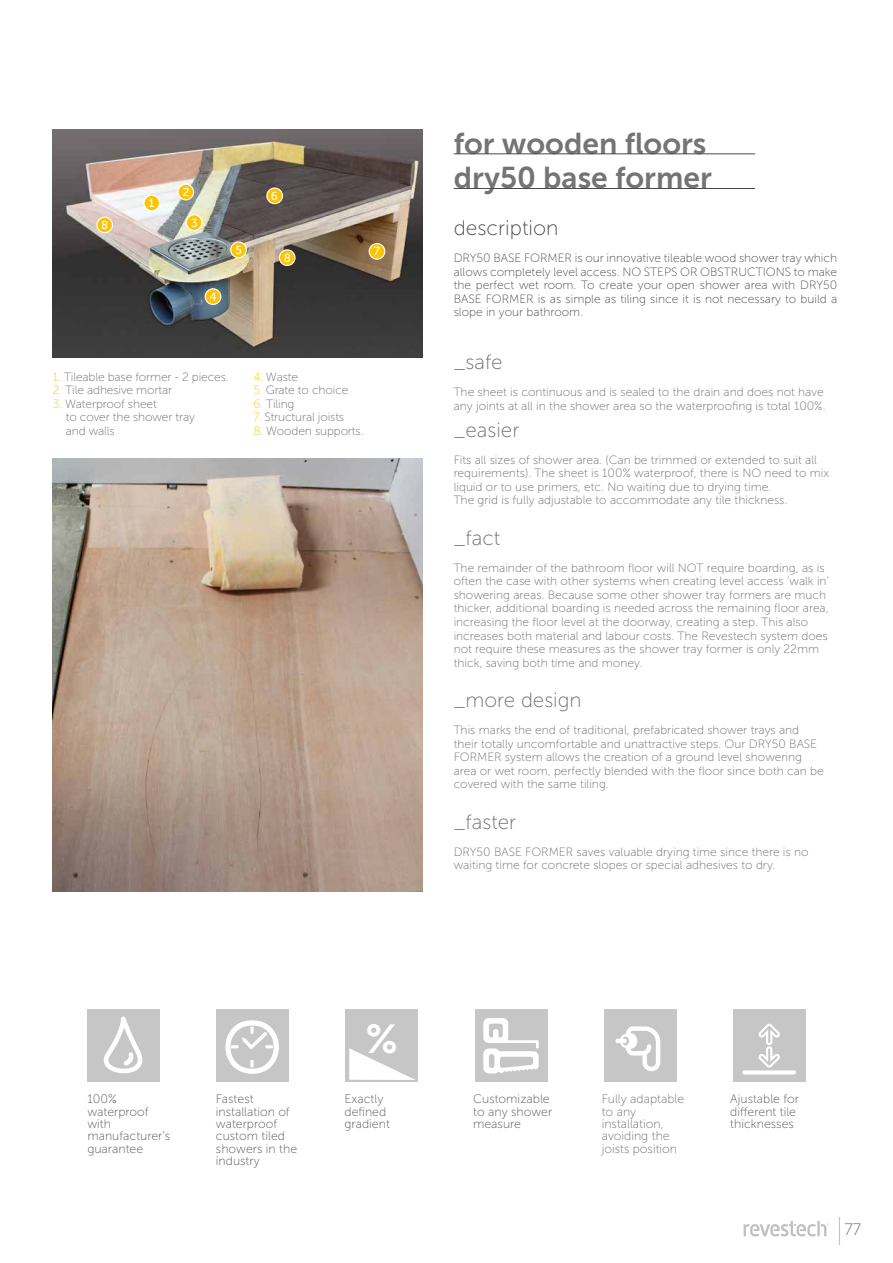
<style>
.page{position:relative;width:893px;height:1263px;background:#fff}
.page>*{position:absolute;margin:0;border:0;box-sizing:border-box;transform-origin:0 0}
.t1{font:40.35px "Museo Sans 700";color:#fff}
.t2{font:30px/34.5px "Museo Sans 700";color:#757474}
.t3{font:21px "Museo Sans 100";color:#4a4a49}
.t4{font:20.55px "Museo Sans 100";color:#706f6f}
.t5{font:16.5px "Museo Sans 100";color:#646363}
.t6{font:12.3px/12.3px "Museo Sans 100";color:#575756}
.t7{font:12.3px/12.3px "Museo Sans 100";color:#706f6f}
.t8{font:12px/13.5px "Museo Sans 100";color:#706f6f}
.t9{font:12px/13.5px "Museo Sans 100";color:#4a4a49;text-align:justify}
.t10{font:11.7px "Museo Sans 500";color:#fff}
.s1{color:#fdc400}
</style>
<div class="page">
<svg style="left:744px;top:1221px;width:85px;height:15px"></svg>
<svg style="left:839px;top:1217px;width:1px;height:28px"></svg>
<hr style="left:454px;top:153px;width:301px;height:1px;background:#4a4a49">
<hr style="left:454px;top:188px;width:301px;height:1px;background:#4a4a49">
<img style="left:53px;top:459px;width:370px;height:433px">
<div style="left:87px;top:1009px;width:73px;height:73px;background:#c6c6c6"></div>
<div style="left:216px;top:1009px;width:73px;height:73px;background:#c6c6c6"></div>
<div style="left:346px;top:1009px;width:72px;height:73px;background:#c6c6c6"></div>
<div style="left:475px;top:1009px;width:72px;height:73px;background:#c6c6c6"></div>
<div style="left:604px;top:1009px;width:72px;height:73px;background:#c6c6c6"></div>
<svg style="left:483px;top:1018px;width:56px;height:55px"></svg>
<svg style="left:615px;top:1026px;width:45px;height:45px"></svg>
<svg style="left:225px;top:1020px;width:54px;height:54px"></svg>
<svg style="left:349px;top:1048px;width:66px;height:32px"></svg>
<svg style="left:103px;top:1016px;width:40px;height:58px"></svg>
<div style="left:733px;top:1009px;width:73px;height:73px;background:#c6c6c6"></div>
<svg style="left:759px;top:1024px;width:21px;height:44px"></svg>
<svg style="left:744px;top:1070px;width:50px;height:4px"></svg>
<img style="left:53px;top:129px;width:370px;height:228px">
<div style="left:369px;top:244px;width:16px;height:15px;background:#fdc400;border-radius:50%"></div>
<div style="left:369px;top:243px;width:16px;height:17px;border:1px solid #fff;border-radius:50%"></div>
<div style="left:178px;top:184px;width:16px;height:16px;background:#fdc400;border-radius:50%"></div>
<div style="left:177px;top:184px;width:17px;height:16px;border:1px solid #fff;border-radius:50%"></div>
<div style="left:186px;top:215px;width:16px;height:15px;background:#fdc400;border-radius:50%"></div>
<div style="left:186px;top:214px;width:16px;height:17px;border:1px solid #fff;border-radius:50%"></div>
<div style="left:231px;top:242px;width:15px;height:16px;background:#fdc400;border-radius:50%"></div>
<div style="left:230px;top:241px;width:17px;height:17px;border:1px solid #fff;border-radius:50%"></div>
<div style="left:267px;top:188px;width:15px;height:16px;background:#fdc400;border-radius:50%"></div>
<div style="left:266px;top:187px;width:17px;height:17px;border:1px solid #fff;border-radius:50%"></div>
<svg style="left:205px;top:289px;width:16px;height:15px"></svg>
<div style="left:205px;top:288px;width:16px;height:17px;border:1px solid #fff;border-radius:50%"></div>
<svg style="left:210px;top:292px;width:6px;height:9px"></svg>
<div style="left:144px;top:195px;width:16px;height:16px;background:#fdc400;border-radius:50%"></div>
<div style="left:143px;top:195px;width:17px;height:16px;border:1px solid #fff;border-radius:50%"></div>
<div style="left:279px;top:250px;width:16px;height:15px;background:#fdc400;border-radius:50%"></div>
<div style="left:279px;top:249px;width:17px;height:17px;border:1px solid #fff;border-radius:50%"></div>
<div style="left:97px;top:217px;width:15px;height:16px;background:#fdc400;border-radius:50%"></div>
<div style="left:96px;top:217px;width:17px;height:16px;border:1px solid #fff;border-radius:50%"></div>
<p class="t10" style="left:149px;top:197px;width:7px">1</p>
<p class="t10" style="left:183px;top:186px;width:8px">2</p>
<p class="t10" style="left:271px;top:189px;width:8px">6</p>
<h2 class="t2" style="left:454px;top:126px;width:260px">for wooden floors dry50 base former</h2>
<p class="t10" style="left:101px;top:218px;width:9px">8</p>
<p class="t10" style="left:191px;top:216px;width:8px">3</p>
<p class="t10" style="left:236px;top:243px;width:8px">5</p>
<p class="t10" style="left:284px;top:251px;width:9px">8</p>
<p class="t10" style="left:374px;top:245px;width:8px">7</p>
<h3 class="t3" style="left:454px;top:217px;width:106px">description</h3>
<p class="t9" style="left:454px;top:252px;width:385px">DRY50 BASE FORMER is our innovative tileable wood shower tray which allows completely level access. NO STEPS OR OBSTRUCTIONS to make the perfect wet room. To create your open shower area with DRY50<br>BASE FORMER is as simple as tiling since it is not necessary to build a slope in your bathroom.</p>
<p class="t8" style="left:53px;top:370px;width:177px"><span class="s1">1.</span> Tileable base former - 2 pieces.</p>
<p class="t8" style="left:53px;top:383px;width:121px"><span class="s1">2.</span> Tile adhesive mortar</p>
<p class="t8" style="left:66px;top:397px;width:131px;text-indent:-13px"><span class="s1">3.</span> Waterproof sheet<br>to cover the shower tray and walls</p>
<p class="t8" style="left:253px;top:370px;width:46px"><span class="s1">4.</span> Waste</p>
<p class="t8" style="left:253px;top:383px;width:97px"><span class="s1">5.</span> Grate to choice</p>
<p class="t8" style="left:253px;top:397px;width:43px"><span class="s1">6.</span> Tiling</p>
<p class="t8" style="left:253px;top:410px;width:92px"><span class="s1">7.</span> Structural joists</p>
<p class="t8" style="left:253px;top:424px;width:112px"><span class="s1">8.</span> Wooden supports.</p>
<h3 class="t4" style="left:454px;top:351px;width:50px">_safe</h3>
<p class="t8" style="left:454px;top:386px;width:373px">The sheet is continuous and is sealed to the drain and does not have any joints at all in the shower area so the waterproofing is total 100%.</p>
<h3 class="t4" style="left:454px;top:419px;width:67px">_easier</h3>
<p class="t8" style="left:454px;top:453px;width:377px">Fits all sizes of shower area. (Can be trimmed or extended to suit all requirements). The sheet is 100% waterproof, there is NO need to mix liquid or to use primers, etc. No waiting due to drying time.<br>The grid is fully adjustable to accommodate any tile thickness.</p>
<h3 class="t4" style="left:454px;top:527px;width:48px">_fact</h3>
<p class="t8" style="left:454px;top:561px;width:377px">The remainder of the bathroom floor will NOT require boarding, as is often the case with other systems when creating level access ‘walk in’ showering areas. Because some other shower tray formers are much thicker, additional boarding is needed across the remaining floor area, increasing the floor level at the doorway, creating a step. This also increases both material and labour costs. The Revestech system does not require these measures as the shower tray former is only 22mm thick, saving both time and money.</p>
<h3 class="t4" style="left:454px;top:689px;width:129px">_more design</h3>
<p class="t8" style="left:454px;top:723px;width:372px">This marks the end of traditional, prefabricated shower trays and their totally uncomfortable and unattractive steps. Our DRY50 BASE FORMER system allows the creation of a ground level showering area or wet room, perfectly blended with the floor since both can be covered with the same tiling.</p>
<h3 class="t4" style="left:454px;top:810px;width:64px">_faster</h3>
<p class="t8" style="left:454px;top:845px;width:356px">DRY50 BASE FORMER saves valuable drying time since there is no waiting time for concrete slopes or special adhesives to dry.</p>
<h1 class="t1" style="left:366px;top:1017px;width:33px">%</h1>
<p class="t6" style="left:87px;top:1093px;width:84px">100% waterproof with manufacturer‘s guarantee</p>
<p class="t6" style="left:216px;top:1093px;width:83px">Fastest installation of waterproof custom tiled showers in the industry</p>
<p class="t6" style="left:345px;top:1093px;width:47px">Exactly defined gradient</p>
<p class="t6" style="left:473px;top:1093px;width:81px">Customizable to any shower measure</p>
<p class="t7" style="left:602px;top:1093px;width:84px">Fully adaptable to any installation, avoiding the joists position</p>
<p class="t6" style="left:730px;top:1093px;width:70px">Ajustable for different tile thicknesses</p>
<h3 class="t5" style="left:844px;top:1220px;width:18px">77</h3>
</div>
